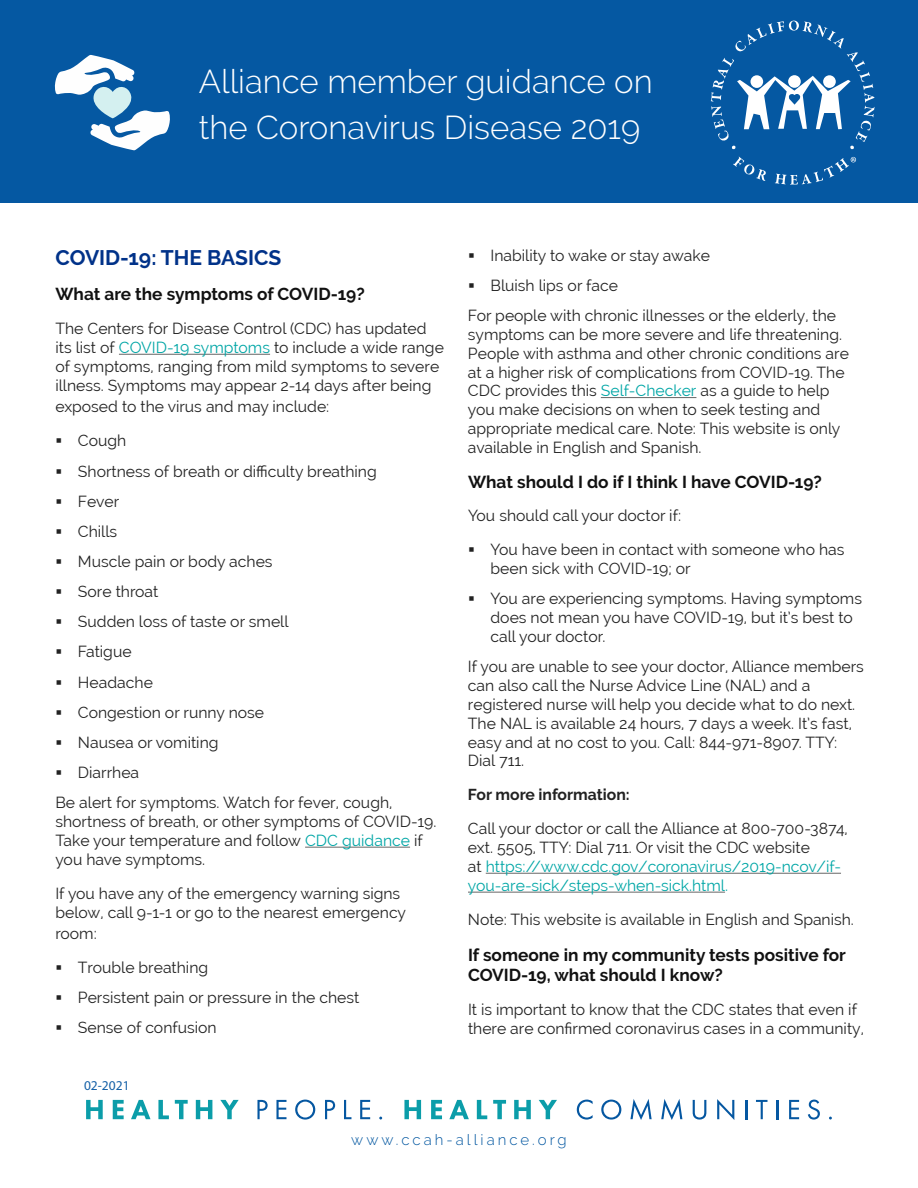
<style>
.page{position:relative;width:918px;height:1188px;background:#fff}
.page>*{position:absolute;margin:0;border:0;box-sizing:border-box;transform-origin:0 0}
.t1{font:300 33px/46.5px "Raleway";color:#fff}
.t2{font:700 21px "Raleway";color:#003289}
.t3{font:700 17.25px/20.7px "Raleway";color:#111}
.t4{font:15.75px/18.9px "Raleway";color:#222}
.t5{font:700 15.75px "Raleway";color:#222}
.t6{font:300 15px "Raleway";letter-spacing:.2em;color:#0056a0}
.t7{font:13.5px "Myriad Pro";color:#1460a7}
.s1{color:#00a6a6}
</style>
<div class="page">
<svg style="left:86px;top:1100px;width:17px;height:19px"></svg>
<svg style="left:113px;top:1100px;width:11px;height:19px"></svg>
<svg style="left:131px;top:1100px;width:19px;height:19px"></svg>
<svg style="left:158px;top:1100px;width:11px;height:19px"></svg>
<svg style="left:175px;top:1100px;width:13px;height:19px"></svg>
<svg style="left:196px;top:1100px;width:16px;height:19px"></svg>
<svg style="left:220px;top:1100px;width:19px;height:19px"></svg>
<svg style="left:257px;top:1100px;width:11px;height:19px"></svg>
<svg style="left:276px;top:1100px;width:10px;height:19px"></svg>
<svg style="left:295px;top:1100px;width:20px;height:20px"></svg>
<svg style="left:325px;top:1100px;width:10px;height:19px"></svg>
<svg style="left:344px;top:1100px;width:7px;height:19px"></svg>
<svg style="left:360px;top:1100px;width:10px;height:19px"></svg>
<svg style="left:404px;top:1100px;width:17px;height:19px"></svg>
<svg style="left:431px;top:1100px;width:11px;height:19px"></svg>
<svg style="left:449px;top:1100px;width:20px;height:19px"></svg>
<svg style="left:477px;top:1100px;width:10px;height:19px"></svg>
<svg style="left:493px;top:1100px;width:13px;height:19px"></svg>
<svg style="left:514px;top:1100px;width:17px;height:19px"></svg>
<svg style="left:539px;top:1100px;width:18px;height:19px"></svg>
<svg style="left:577px;top:1100px;width:16px;height:20px"></svg>
<svg style="left:601px;top:1100px;width:20px;height:20px"></svg>
<svg style="left:630px;top:1099px;width:22px;height:21px"></svg>
<svg style="left:661px;top:1099px;width:21px;height:21px"></svg>
<svg style="left:693px;top:1100px;width:13px;height:20px"></svg>
<svg style="left:717px;top:1099px;width:17px;height:21px"></svg>
<svg style="left:745px;top:1100px;width:2px;height:19px"></svg>
<svg style="left:756px;top:1100px;width:12px;height:19px"></svg>
<svg style="left:776px;top:1100px;width:2px;height:19px"></svg>
<svg style="left:789px;top:1100px;width:10px;height:19px"></svg>
<svg style="left:808px;top:1100px;width:12px;height:20px"></svg>
<div style="left:0;top:0;width:918px;height:202px;background:#0558a2"></div>
<svg style="left:55px;top:54px;width:115px;height:97px"></svg>
<svg style="left:733px;top:157px;width:33px;height:24px"></svg>
<svg style="left:775px;top:157px;width:81px;height:28px"></svg>
<svg style="left:711px;top:21px;width:164px;height:128px"></svg>
<hr style="left:119px;top:354px;width:151px;height:1px;background:#666">
<hr style="left:305px;top:847px;width:105px;height:1px;background:#666">
<hr style="left:601px;top:397px;width:95px;height:1px;background:#666">
<hr style="left:486px;top:873px;width:355px;height:1px;background:#666">
<hr style="left:468px;top:892px;width:257px;height:1px;background:#666">
<h1 class="t1" style="left:199px;top:58px;width:455px">Alliance member guidance on the Coronavirus Disease 2019</h1>
<h2 class="t2" style="left:55px;top:246px;width:227px">COVID-19: THE BASICS</h2>
<p class="t3" style="left:55px;top:284px;width:311px">What are the symptoms of COVID-19?</p>
<p class="t4" style="left:55px;top:319px;width:390px">The Centers for Disease Control (CDC) has updated its list of <span class="s1">COVID-19 symptoms</span> to include a wide range of symptoms, ranging from mild symptoms to severe illness. Symptoms may appear 2-14 days after being</p>
<p class="t4" style="left:55px;top:397px;width:275px">exposed to the virus and may include:</p>
<p class="t4" style="left:55px;top:431px;width:72px">▪ Cough</p>
<p class="t4" style="left:55px;top:461px;width:323px">▪ Shortness of breath or difficulty breathing</p>
<p class="t4" style="left:55px;top:492px;width:65px">▪ Fever</p>
<p class="t4" style="left:55px;top:522px;width:63px">▪ Chills</p>
<p class="t4" style="left:55px;top:552px;width:219px">▪ Muscle pain or body aches</p>
<p class="t4" style="left:55px;top:582px;width:104px">▪ Sore throat</p>
<p class="t4" style="left:55px;top:612px;width:235px">▪ Sudden loss of taste or smell</p>
<p class="t4" style="left:55px;top:642px;width:78px">▪ Fatigue</p>
<p class="t4" style="left:55px;top:673px;width:99px">▪ Headache</p>
<p class="t4" style="left:55px;top:703px;width:210px">▪ Congestion or runny nose</p>
<p class="t4" style="left:55px;top:733px;width:165px">▪ Nausea or vomiting</p>
<p class="t4" style="left:55px;top:757px;width:338px;line-height:30.2px">▪ Diarrhea<br>Be alert for symptoms. Watch for fever, cough,</p>
<p class="t4" style="left:55px;top:812px;width:383px">shortness of breath, or other symptoms of COVID-19.<br>Take your temperature and follow <span class="s1">CDC guidance</span> if you have symptoms.</p>
<p class="t4" style="left:55px;top:884px;width:352px">If you have any of the emergency warning signs below, call 9-1-1 or go to the nearest emergency</p>
<p class="t4" style="left:55px;top:924px;width:43px">room:</p>
<p class="t4" style="left:55px;top:958px;width:154px">▪ Trouble breathing</p>
<p class="t4" style="left:55px;top:988px;width:305px">▪ Persistent pain or pressure in the chest</p>
<p class="t4" style="left:55px;top:1018px;width:163px">▪ Sense of confusion</p>
<p class="t7" style="left:84px;top:1077px;width:47px">02-2021</p>
<p class="t4" style="left:468px;top:245px;width:244px">▪ Inability to wake or stay awake</p>
<p class="t4" style="left:468px;top:270px;width:370px;line-height:30.2px">▪ Bluish lips or face<br>For people with chronic illnesses or the elderly, the</p>
<p class="t4" style="left:468px;top:325px;width:382px">symptoms can be more severe and life threatening.<br>People with asthma and other chronic conditions are at a higher risk of complications from COVID-19. The CDC provides this <span class="s1">Self-Checker</span> as a guide to help you make decisions on when to seek testing and appropriate medical care. Note: This website is only available in English and Spanish.</p>
<p class="t3" style="left:468px;top:472px;width:356px">What should I do if I think I have COVID-19?</p>
<p class="t4" style="left:468px;top:506px;width:215px">You should call your doctor if:</p>
<p class="t4" style="left:490px;top:540px;width:356px;text-indent:-22px">▪ You have been in contact with someone who has been sick with COVID-19; or</p>
<p class="t4" style="left:490px;top:589px;width:373px;text-indent:-22px">▪ You are experiencing symptoms. Having symptoms does not mean you have COVID-19, but it’s best to call your doctor.</p>
<p class="t4" style="left:468px;top:657px;width:397px">If you are unable to see your doctor, Alliance members can also call the Nurse Advice Line (NAL) and a registered nurse will help you decide what to do next.<br>The NAL is available 24 hours, 7 days a week. It’s fast, easy and at no cost to you. Call: 844-971-8907. TTY:<br>Dial 711.</p>
<p class="t5" style="left:468px;top:786px;width:163px">For more information:</p>
<p class="t4" style="left:468px;top:819px;width:381px">Call your doctor or call the Alliance at 800-700-3874, ext. 5505, TTY: Dial 711. Or visit the CDC website<br>at <span class="s1">https://www.cdc.gov/coronavirus/2019-ncov/if&shy;you-are-sick/steps-when-sick.html.</span></p>
<p class="t4" style="left:468px;top:910px;width:387px">Note: This website is available in English and Spanish.</p>
<p class="t3" style="left:468px;top:944px;width:379px">If someone in my community tests positive for<br>COVID-19, what should I know?</p>
<p class="t4" style="left:468px;top:1000px;width:398px">It is important to know that the CDC states that even if there are confirmed coronavirus cases in a community,</p>
<p class="t6" style="left:351px;top:1131px;width:217px">www.ccah-alliance.org</p>
</div>
